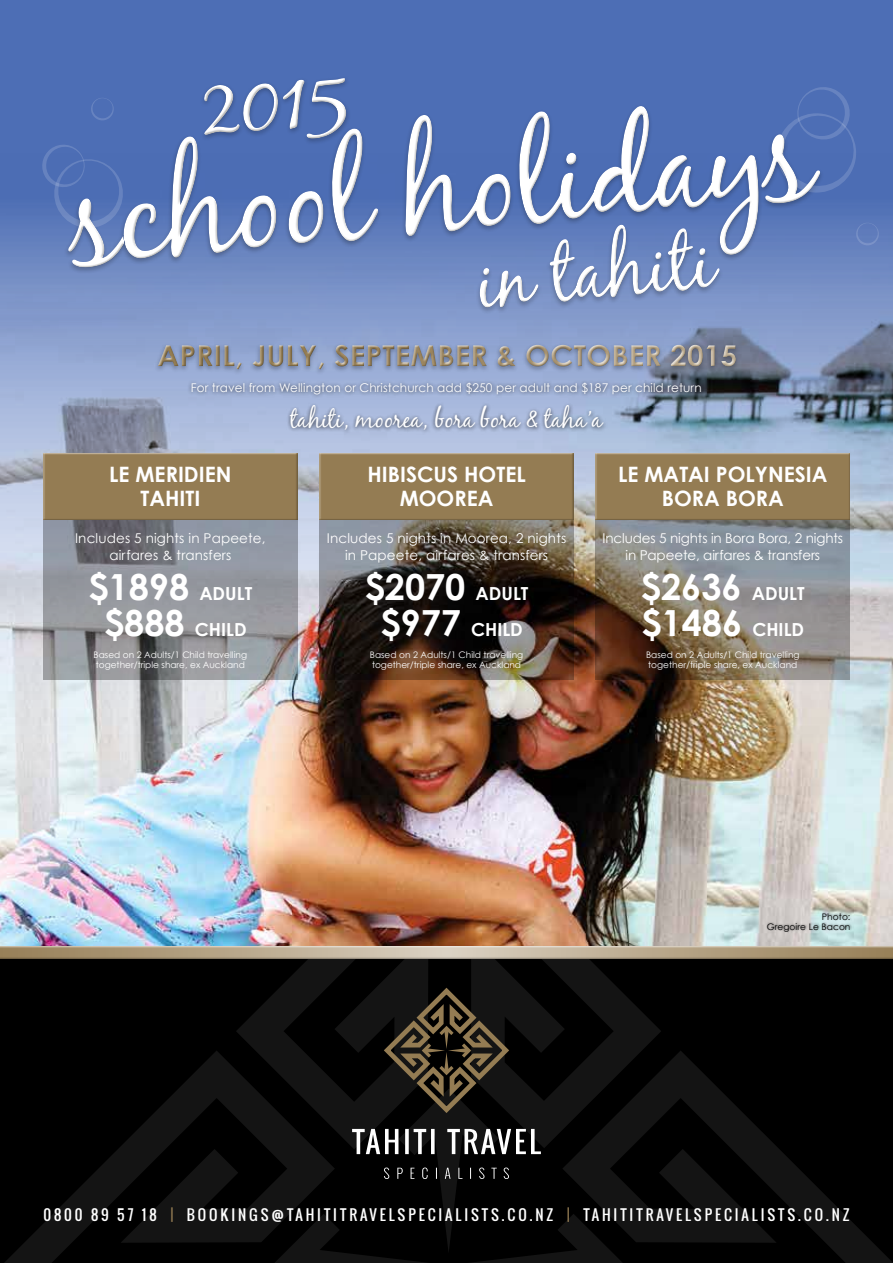
<style>
.page{position:relative;width:893px;height:1263px;background:#fff}
.page>*{position:absolute;margin:0;border:0;box-sizing:border-box;transform-origin:0 0}
.t1{font:700 36px/36px "Century Gothic";color:#fff}
.t2{font:24.75px "Black Jack";color:#fff}
.t3{font:700 21.15px/23.5px "Century Gothic";color:#fff;text-align:center}
.t4{font:700 18px "Century Gothic";color:#fff}
.t5{font:14.55px "Oswald";letter-spacing:.2em;color:#fff}
.t6{font:13.5px/17.2px "Century Gothic";letter-spacing:.01em;color:#fff;text-align:center}
.t7{font:13.5px/17.2px "Century Gothic";letter-spacing:-.01em;color:#fff;text-align:center}
.t8{font:12px "Century Gothic";letter-spacing:.01em;color:#fff}
.t9{font:9px/9.9px "Century Gothic";color:#fff}
.t10{font:9px/10.5px "Century Gothic";letter-spacing:.01em;color:#000;text-align:right}
.s1{font-size:18px}
.s2{font-size:36px}
.s3{color:#947c53}
</style>
<div class="page">
<img style="left:0;top:837px;width:893px;height:109px">
<img style="left:0;top:0;width:893px;height:837px">
<div style="left:187px;top:379px;width:518px;height:56px;background:#000;opacity:.75"></div>
<svg style="left:43px;top:520px;width:254px;height:159px;background:#8c8f95"></svg>
<svg style="left:320px;top:520px;width:254px;height:159px;background:#433932"></svg>
<svg style="left:596px;top:520px;width:254px;height:159px;background:#827c75"></svg>
<div style="left:43px;top:452px;width:255px;height:68px;background:#947c53"></div>
<div style="left:319px;top:452px;width:255px;height:68px;background:#947c53"></div>
<div style="left:596px;top:452px;width:255px;height:68px;background:#947c53"></div>
<div style="left:64px;top:104px;width:761px;height:210px;background:#000;opacity:.25"></div>
<div style="left:66px;top:108px;width:757px;height:202px;background:#000;opacity:.3"></div>
<svg style="left:198px;top:71px;width:153px;height:78px;background:#6781ba"></svg>
<div style="left:154px;top:342px;width:586px;height:34px;background:#000;opacity:.3"></div>
<div style="left:156px;top:344px;width:581px;height:27px;background:#000;opacity:.3"></div>
<svg style="left:41px;top:143px;width:83px;height:86px;background:#5a78b9"></svg>
<svg style="left:90px;top:97px;width:25px;height:25px"></svg>
<svg style="left:855px;top:222px;width:25px;height:24px"></svg>
<svg style="left:775px;top:86px;width:83px;height:108px;background:#5c7aba"></svg>
<div style="left:766px;top:911px;width:86px;height:22px;background:#000;opacity:.5"></div>
<svg style="left:4px;top:961px;width:889px;height:302px;background:#060606"></svg>
<svg style="left:384px;top:1167px;width:125px;height:12px"></svg>
<svg style="left:352px;top:1129px;width:189px;height:25px"></svg>
<svg style="left:380px;top:984px;width:133px;height:132px;background:#2a251c"></svg>
<div style="left:0;top:946px;width:893px;height:15px;background:#000;opacity:.3"></div>
<h3 class="t8" style="left:191px;top:380px;width:513px">For travel from Wellington or Christchurch add $250 per adult and $187 per child return</h3>
<h2 class="t2" style="left:290px;top:404px;width:314px">tahiti, moorea, bora bora &amp; taha’a</h2>
<h3 class="t3" style="left:109px;top:462px;width:124px">LE MERIDIEN<br>TAHITI</h3>
<h3 class="t6" style="left:75px;top:529px;width:192px">Includes 5 nights in Papeete, airfares &amp; transfers</h3>
<h1 class="t1" style="left:88px;top:568px;width:165px">$1898 <span class="s1">ADULT</span></h1>
<h3 class="t4" style="left:104px;top:618px;width:144px"><span class="s2">$888</span> CHILD</h3>
<p class="t9" style="left:94px;top:650px;width:155px">Based on 2 Adults/1 Child travelling together/triple share, ex Auckland</p>
<h3 class="t3" style="left:367px;top:462px;width:160px">HIBISCUS HOTEL<br>MOOREA</h3>
<h3 class="t6" style="left:327px;top:529px;width:241px">Includes 5 nights in Moorea, 2 nights in Papeete, airfares &amp; transfers</h3>
<h1 class="t1" style="left:365px;top:568px;width:165px">$2070 <span class="s1">ADULT</span></h1>
<h3 class="t4" style="left:380px;top:618px;width:144px"><span class="s2">$977</span> CHILD</h3>
<p class="t9" style="left:370px;top:650px;width:155px">Based on 2 Adults/1 Child travelling together/triple share, ex Auckland</p>
<h3 class="t3" style="left:618px;top:462px;width:211px">LE MATAI POLYNESIA<br>BORA BORA</h3>
<h3 class="t7" style="left:602px;top:529px;width:242px">Includes 5 nights in Bora Bora, 2 nights in Papeete, airfares &amp; transfers</h3>
<h1 class="t1" style="left:641px;top:568px;width:165px">$2636 <span class="s1">ADULT </span>$1486 <span class="s1">CHILD</span></h1>
<p class="t9" style="left:646px;top:650px;width:155px">Based on 2 Adults/1 Child travelling together/triple share, ex Auckland</p>
<p class="t10" style="left:767px;top:911px;width:85px">Photo:<br>Gregoire Le Bacon</p>
<h3 class="t5" style="left:43px;top:1204px;width:808px">0800 89 57 18 <span class="s3">|</span> BOOKINGS@TAHITITRAVELSPECIALISTS.CO.NZ <span class="s3">|</span> TAHITITRAVELSPECIALISTS.CO.NZ</h3>
</div>
